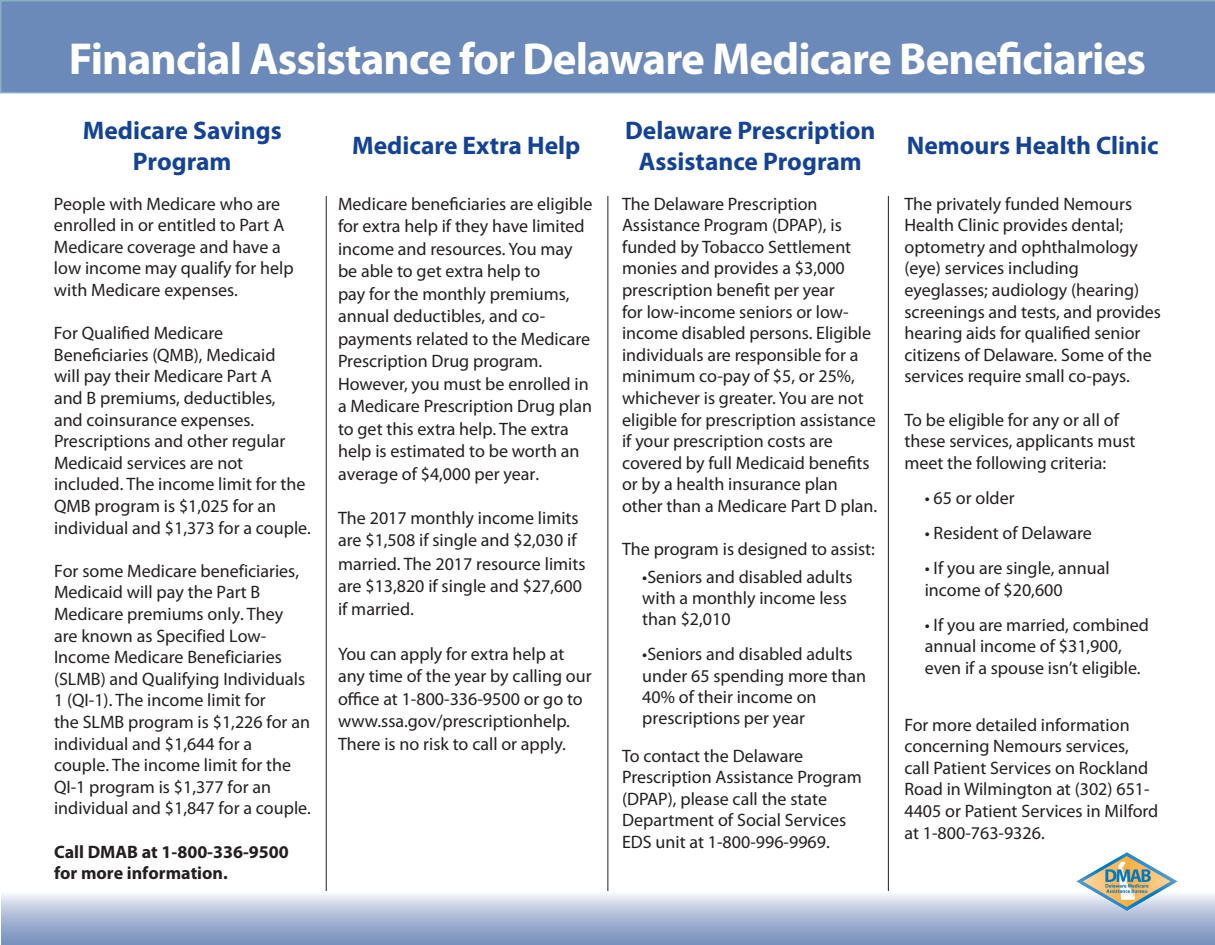
<style>
.page{position:relative;width:1215px;height:945px;background:#fff}
.page>*{position:absolute;margin:0;border:0;box-sizing:border-box;transform-origin:0 0}
.t1{font:700 45px "Myriad Pro";letter-spacing:-.02em;color:#fff}
.t2{font:700 25.5px/30.6px "Myriad Pro";color:#144396;text-align:center}
.t3{font:18px/21.6px "Myriad Pro";color:#231f20}
.t4{font:700 18px/21.6px "Myriad Pro";color:#231f20}
</style>
<div class="page">
<div style="left:0;top:0;width:1215px;height:93px;background:#6c8ab9"></div>
<div style="left:1px;top:891px;width:1214px;height:54px;background:linear-gradient(to bottom,#f2f3f8,#708aba)"></div>
<img style="left:1077px;top:853px;width:100px;height:58px">
<hr style="left:326px;top:196px;width:1px;height:695px;background:#231f20">
<hr style="left:608px;top:196px;width:1px;height:695px;background:#231f20">
<hr style="left:888px;top:196px;width:1px;height:695px;background:#231f20">
<p class="t1" style="left:69px;top:30px;width:1079px">Financial Assistance for Delaware Medicare Beneficiaries</p>
<p class="t2" style="left:83px;top:114px;width:201px">Medicare Savings<br>Program</p>
<p class="t3" style="left:54px;top:192px;width:241px">People with Medicare who are enrolled in or entitled to Part A<br>Medicare coverage and have a low income may qualify for help with Medicare expenses.</p>
<p class="t3" style="left:54px;top:322px;width:259px">For Qualified Medicare<br>Beneficiaries (QMB), Medicaid<br>will pay their Medicare Part A<br>and B premiums, deductibles,<br>and coinsurance expenses.<br>Prescriptions and other regular<br>Medicaid services are not included. The income limit for the<br>QMB program is $1,025 for an individual and $1,373 for a couple.</p>
<p class="t3" style="left:54px;top:560px;width:259px">For some Medicare beneficiaries,<br>Medicaid will pay the Part B<br>Medicare premiums only. They are known as Specified Low-<br>Income Medicare Beneficiaries (SLMB) and Qualifying Individuals<br>1 (QI-1). The income limit for<br>the SLMB program is $1,226 for an individual and $1,644 for a couple. The income limit for the<br>QI-1 program is $1,377 for an individual and $1,847 for a couple.</p>
<p class="t4" style="left:54px;top:840px;width:236px">Call DMAB at 1-800-336-9500 for more information.</p>
<p class="t2" style="left:352px;top:130px;width:230px">Medicare Extra Help</p>
<p class="t3" style="left:338px;top:192px;width:256px;line-height:22.5px">Medicare beneficiaries are eligible for extra help if they have limited income and resources. You may be able to get extra help to<br>pay for the monthly premiums, annual deductibles, and co&shy;payments related to the Medicare<br>Prescription Drug program.<br>However, you must be enrolled in a Medicare Prescription Drug plan to get this extra help. The extra help is estimated to be worth an average of $4,000 per year.</p>
<p class="t3" style="left:338px;top:506px;width:249px;line-height:22.6px">The 2017 monthly income limits are $1,508 if single and $2,030 if married. The 2017 resource limits are $13,820 if single and $27,600 if married.</p>
<p class="t3" style="left:338px;top:642px;width:255px;line-height:22.5px">You can apply for extra help at any time of the year by calling our office at 1-800-336-9500 or go to www.ssa.gov/prescriptionhelp.<br>There is no risk to call or apply.</p>
<p class="t2" style="left:625px;top:114px;width:252px">Delaware Prescription<br>Assistance Program</p>
<p class="t3" style="left:622px;top:192px;width:257px">The Delaware Prescription<br>Assistance Program (DPAP), is funded by Tobacco Settlement monies and provides a $3,000 prescription benefit per year<br>for low-income seniors or low&shy;income disabled persons. Eligible individuals are responsible for a minimum co-pay of $5, or 25%, whichever is greater. You are not eligible for prescription assistance if your prescription costs are covered by full Medicaid benefits or by a health insurance plan other than a Medicare Part D plan.</p>
<p class="t3" style="left:622px;top:538px;width:254px">The program is designed to assist:</p>
<p class="t3" style="left:642px;top:567px;width:212px;line-height:20.9px">•Seniors and disabled adults with a monthly income less than $2,010</p>
<p class="t3" style="left:642px;top:643px;width:225px">•Seniors and disabled adults under 65 spending more than<br>40% of their income on prescriptions per year</p>
<p class="t3" style="left:622px;top:745px;width:241px">To contact the Delaware<br>Prescription Assistance Program (DPAP), please call the state<br>Department of Social Services<br>EDS unit at 1-800-996-9969.</p>
<p class="t2" style="left:907px;top:130px;width:253px">Nemours Health Clinic</p>
<p class="t3" style="left:904px;top:192px;width:258px">The privately funded Nemours<br>Health Clinic provides dental; optometry and ophthalmology (eye) services including eyeglasses; audiology (hearing) screenings and tests, and provides hearing aids for qualified senior citizens of Delaware. Some of the services require small co-pays.</p>
<p class="t3" style="left:904px;top:408px;width:232px">To be eligible for any or all of these services, applicants must meet the following criteria:</p>
<p class="t3" style="left:925px;top:487px;width:91px">• 65 or older</p>
<p class="t3" style="left:925px;top:522px;width:169px">• Resident of Delaware</p>
<p class="t3" style="left:925px;top:557px;width:187px">• If you are single, annual income of $20,600</p>
<p class="t3" style="left:925px;top:614px;width:226px">• If you are married, combined annual income of $31,900, even if a spouse isn’t eligible.</p>
<p class="t3" style="left:904px;top:714px;width:255px">For more detailed information concerning Nemours services, call Patient Services on Rockland<br>Road in Wilmington at (302) 651-<br>4405 or Patient Services in Milford at 1-800-763-9326.</p>
</div>
